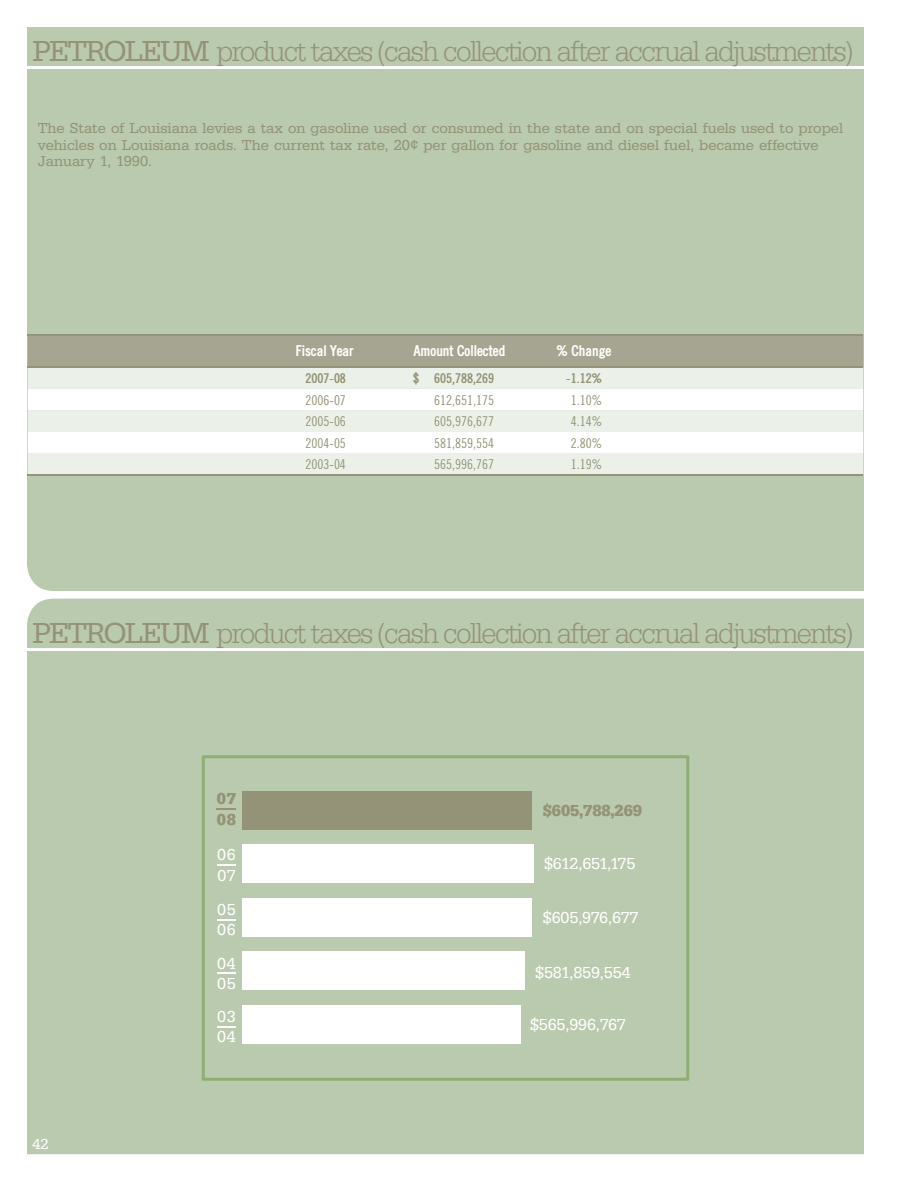
<style>
.page{position:relative;width:918px;height:1188px;background:#fff}
.page>*{position:absolute;margin:0;border:0;box-sizing:border-box;transform-origin:0 0}
.t1{font:30px "URW Egyptienne T Ligh Narr";letter-spacing:-.055em;color:#949377}
.t2{font:16.5px/19.8px "URW Egyptienne T";letter-spacing:-.01em;color:#fff}
.t3{font:700 16.5px/21px "URW Egyptienne T";letter-spacing:-.01em;color:#949377}
.t4{font:16.5px "URW Egyptienne T";letter-spacing:-.04em;color:#fff}
.t5{font:15px/16.5px "URW Egyptienne T";color:#949377}
.t6{font:700 condensed 15px "Trade";color:#fff}
.t7{font:15px "URW Egyptienne T";color:#fff}
.t8{font:13.5px "Trade Condensed";color:#949377}
.t9{font:700 condensed 13.5px "Trade";color:#949377}
.s1{font-family:"URW Egyptienne T"}
</style>
<div class="page">
<div style="left:27px;top:599px;width:837px;height:555px;background:#bacaae"></div>
<div style="left:27px;top:27px;width:837px;height:564px;background:#bacaae"></div>
<hr style="left:14px;top:66px;width:859px;height:3px;background:#fff">
<hr style="left:14px;top:648px;width:859px;height:3px;background:#fff">
<div style="left:28px;top:336px;width:835px;height:30px;background:#a6a591"></div>
<div style="left:28px;top:368px;width:835px;height:106px;background:#ebf1e9"></div>
<svg style="left:28px;top:389px;width:835px;height:65px"></svg>
<hr style="left:28px;top:334px;width:835px;height:2px;background:#949377">
<hr style="left:28px;top:366px;width:835px;height:2px;background:#949377">
<hr style="left:28px;top:474px;width:835px;height:2px;background:#949377">
<div style="left:202px;top:755px;width:487px;height:326px;background:#bacaae"></div>
<svg style="left:217px;top:808px;width:19px;height:2px"></svg>
<svg style="left:217px;top:864px;width:19px;height:2px"></svg>
<svg style="left:217px;top:919px;width:19px;height:1px"></svg>
<svg style="left:217px;top:973px;width:19px;height:1px"></svg>
<svg style="left:217px;top:1026px;width:19px;height:2px"></svg>
<div style="left:242px;top:791px;width:289px;height:38px;background:#949377"></div>
<div style="left:242px;top:844px;width:291px;height:39px;background:#fff"></div>
<div style="left:242px;top:898px;width:289px;height:39px;background:#fff"></div>
<div style="left:242px;top:952px;width:283px;height:38px;background:#fff"></div>
<div style="left:242px;top:1005px;width:278px;height:39px;background:#fff"></div>
<h1 class="t1" style="left:32px;top:40px;width:822px"><span class="s1">PETROLEUM</span> product taxes (cash collection after accrual adjustments)</h1>
<p class="t5" style="left:38px;top:121px;width:807px">The State of Louisiana levies a tax on gasoline used or consumed in the state and on special fuels used to propel vehicles on Louisiana roads. The current tax rate, 20¢ per gallon for gasoline and diesel fuel, became effective<br>January 1, 1990.</p>
<p class="t6" style="left:296px;top:346px;width:59px">Fiscal Year</p>
<p class="t6" style="left:414px;top:346px;width:93px">Amount Collected</p>
<p class="t6" style="left:556px;top:346px;width:56px">% Change</p>
<p class="t9" style="left:306px;top:374px;width:42px">2007-08</p>
<p class="t9" style="left:413px;top:374px;width:83px">$ 605,788,269</p>
<p class="t9" style="left:566px;top:374px;width:37px">-1.12%</p>
<p class="t8" style="left:306px;top:395px;width:42px">2006-07</p>
<p class="t8" style="left:434px;top:395px;width:61px">612,651,175</p>
<p class="t8" style="left:571px;top:395px;width:33px">1.10%</p>
<p class="t8" style="left:306px;top:416px;width:42px">2005-06</p>
<p class="t8" style="left:434px;top:416px;width:61px">605,976,677</p>
<p class="t8" style="left:571px;top:416px;width:33px">4.14%</p>
<p class="t8" style="left:306px;top:438px;width:42px">2004-05</p>
<p class="t8" style="left:434px;top:438px;width:61px">581,859,554</p>
<p class="t8" style="left:571px;top:438px;width:33px">2.80%</p>
<p class="t8" style="left:306px;top:459px;width:42px">2003-04</p>
<p class="t8" style="left:434px;top:459px;width:61px">565,996,767</p>
<p class="t8" style="left:571px;top:459px;width:33px">1.19%</p>
<h1 class="t1" style="left:32px;top:622px;width:822px"><span class="s1">PETROLEUM</span> product taxes (cash collection after accrual adjustments)</h1>
<p class="t7" style="left:32px;top:1138px;width:18px">42</p>
<p class="t3" style="left:217px;top:789px;width:21px">07<br>08</p>
<p class="t2" style="left:217px;top:845px;width:20px;line-height:21px">06<br>07</p>
<p class="t2" style="left:217px;top:901px;width:20px">05<br>06</p>
<p class="t2" style="left:217px;top:954px;width:20px">04<br>05</p>
<p class="t2" style="left:217px;top:1008px;width:20px">03<br>04</p>
<p class="t2" style="left:530px;top:1015px;width:97px">$565,996,767</p>
<p class="t3" style="left:543px;top:801px;width:101px">$605,788,269</p>
<p class="t4" style="left:544px;top:858px;width:93px">$612,651,175</p>
<p class="t2" style="left:543px;top:909px;width:97px">$605,976,677</p>
<p class="t2" style="left:535px;top:964px;width:97px">$581,859,554</p>
</div>
